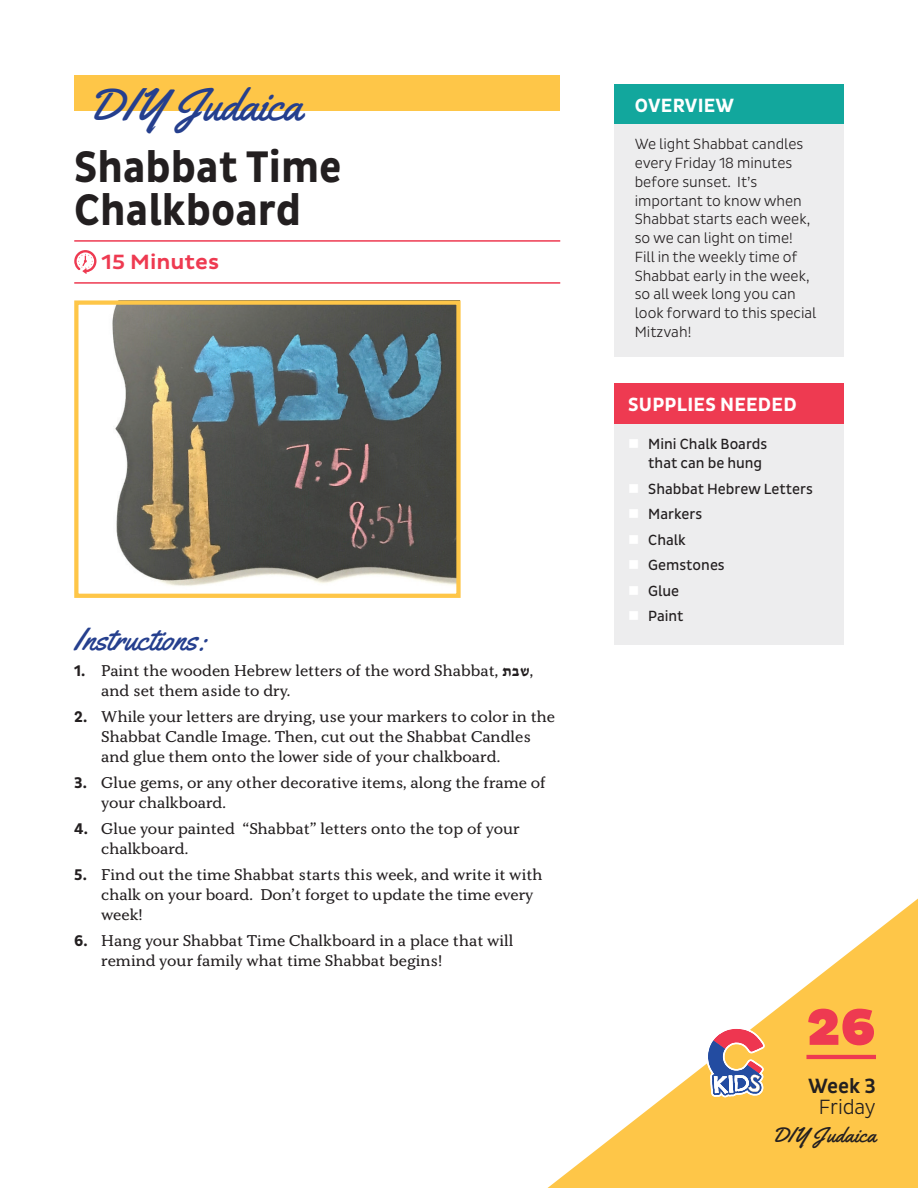
<style>
.page{position:relative;width:918px;height:1188px;background:#fff}
.page>*{position:absolute;margin:0;border:0;box-sizing:border-box;transform-origin:0 0}
.t1{font:900 52.5px "Pluto Sans";color:#ee3a51}
.t2{font:700 45px/43.5px "Pluto Sans Cond";color:#231f20;scale:.96 1}
.t3{font:45px "Yellowtail";color:#253f8e}
.t4{font:31.5px "Yellowtail";color:#253f8e}
.t5{font:21px "Yellowtail";letter-spacing:.025em;color:#231f20}
.t6{font:500 21px "Pluto Sans";color:#ee3a51}
.t7{font:300 21px "Pluto Sans Cond";letter-spacing:-.01em;color:#231f20}
.t8{font:500 21px "Pluto Sans Cond";color:#231f20}
.t9{font:700 19.5px "Pluto Sans Cond";letter-spacing:.015em;color:#fff}
.t10{font:15.75px/19.6px "Kopius";color:#231f20}
.t11{font:700 15.75px "David Libre";color:#231f20}
.t12{font:300 15px/18.8px "Pluto Sans Cond";color:#231f20}
.t13{font:15px/25.5px "Pluto Sans Cond";color:#231f20}
.s1{font-family:"Pluto Sans Cond";font-weight:700}
.s2{font-family:"David Libre";font-weight:700}
</style>
<div class="page">
<svg style="left:547px;top:898px;width:371px;height:290px"></svg>
<svg style="left:706px;top:1027px;width:59px;height:70px"></svg>
<hr style="left:806px;top:1055px;width:70px;height:4px;background:#ee3a51">
<div style="left:74px;top:75px;width:486px;height:36px;background:#fec648"></div>
<hr style="left:74px;top:240px;width:486px;height:2px;background:#ee3a51">
<hr style="left:74px;top:282px;width:486px;height:2px;background:#ee3a51">
<svg style="left:74px;top:250px;width:22px;height:24px"></svg>
<img style="left:112px;top:305px;width:344px;height:281px">
<div style="left:74px;top:300px;width:387px;height:298px;border:4px solid #fec648"></div>
<div style="left:615px;top:84px;width:229px;height:41px;background:#12a79d"></div>
<div style="left:615px;top:125px;width:229px;height:232px;background:#ededee"></div>
<div style="left:615px;top:383px;width:229px;height:42px;background:#ee3a51"></div>
<div style="left:615px;top:425px;width:229px;height:67px;background:#ededee"></div>
<div style="left:615px;top:469px;width:229px;height:49px;background:#ededee"></div>
<div style="left:615px;top:494px;width:229px;height:49px;background:#ededee"></div>
<div style="left:615px;top:520px;width:229px;height:49px;background:#ededee"></div>
<div style="left:615px;top:545px;width:229px;height:49px;background:#ededee"></div>
<div style="left:615px;top:571px;width:229px;height:49px;background:#ededee"></div>
<div style="left:615px;top:596px;width:229px;height:49px;background:#ededee"></div>
<h2 class="t3" style="left:88px;top:76px;width:216px">DIY Judaica</h2>
<h2 class="t2" style="left:74px;top:146px;width:280px">Shabbat Time<br>Chalkboard</h2>
<h3 class="t6" style="left:102px;top:250px;width:119px">15 Minutes</h3>
<h3 class="t4" style="left:74px;top:619px;width:135px">Instructions:</h3>
<p class="t10" style="left:74px;top:661px;width:461px"><span class="s1">1.</span> Paint the wooden Hebrew letters of the word Shabbat, <span class="s2">ת</span> ,</p>
<p class="t11" style="left:512px;top:659px;width:20px">שב</p>
<p class="t10" style="left:101px;top:680px;width:191px">and set them aside to dry.</p>
<p class="t10" style="left:101px;top:707px;width:455px;text-indent:-27px"><span class="s1">2.</span> While your letters are drying, use your markers to color in the<br>Shabbat Candle Image. Then, cut out the Shabbat Candles and glue them onto the lower side of your chalkboard.</p>
<p class="t10" style="left:101px;top:773px;width:446px;text-indent:-27px"><span class="s1">3.</span> Glue gems, or any other decorative items, along the frame of your chalkboard.</p>
<p class="t10" style="left:101px;top:819px;width:420px;text-indent:-27px"><span class="s1">4.</span> Glue your painted “Shabbat” letters onto the top of your chalkboard.</p>
<p class="t10" style="left:101px;top:865px;width:443px;text-indent:-27px"><span class="s1">5.</span> Find out the time Shabbat starts this week, and write it with chalk on your board. Don’t forget to update the time every week!</p>
<p class="t10" style="left:101px;top:931px;width:414px;text-indent:-27px"><span class="s1">6.</span> Hang your Shabbat Time Chalkboard in a place that will remind your family what time Shabbat begins!</p>
<p class="t9" style="left:635px;top:94px;width:101px">OVERVIEW</p>
<p class="t12" style="left:635px;top:135px;width:183px">We light Shabbat candles every Friday 18 minutes before sunset. It’s important to know when<br>Shabbat starts each week, so we can light on time!<br>Fill in the weekly time of<br>Shabbat early in the week, so all week long you can look forward to this special<br>Mitzvah!</p>
<p class="t9" style="left:628px;top:394px;width:170px">SUPPLIES NEEDED</p>
<p class="t13" style="left:648px;top:435px;width:121px;line-height:18.8px">Mini Chalk Boards that can be hung</p>
<p class="t13" style="left:648px;top:476px;width:166px">Shabbat Hebrew Letters<br>Markers<br>Chalk<br>Gemstones<br>Glue<br>Paint</p>
<h1 class="t1" style="left:806px;top:997px;width:71px">26</h1>
<h3 class="t8" style="left:808px;top:1074px;width:69px">Week 3</h3>
<h3 class="t7" style="left:819px;top:1095px;width:59px">Friday</h3>
<h3 class="t5" style="left:772px;top:1121px;width:105px">DIY Judaica</h3>
</div>
